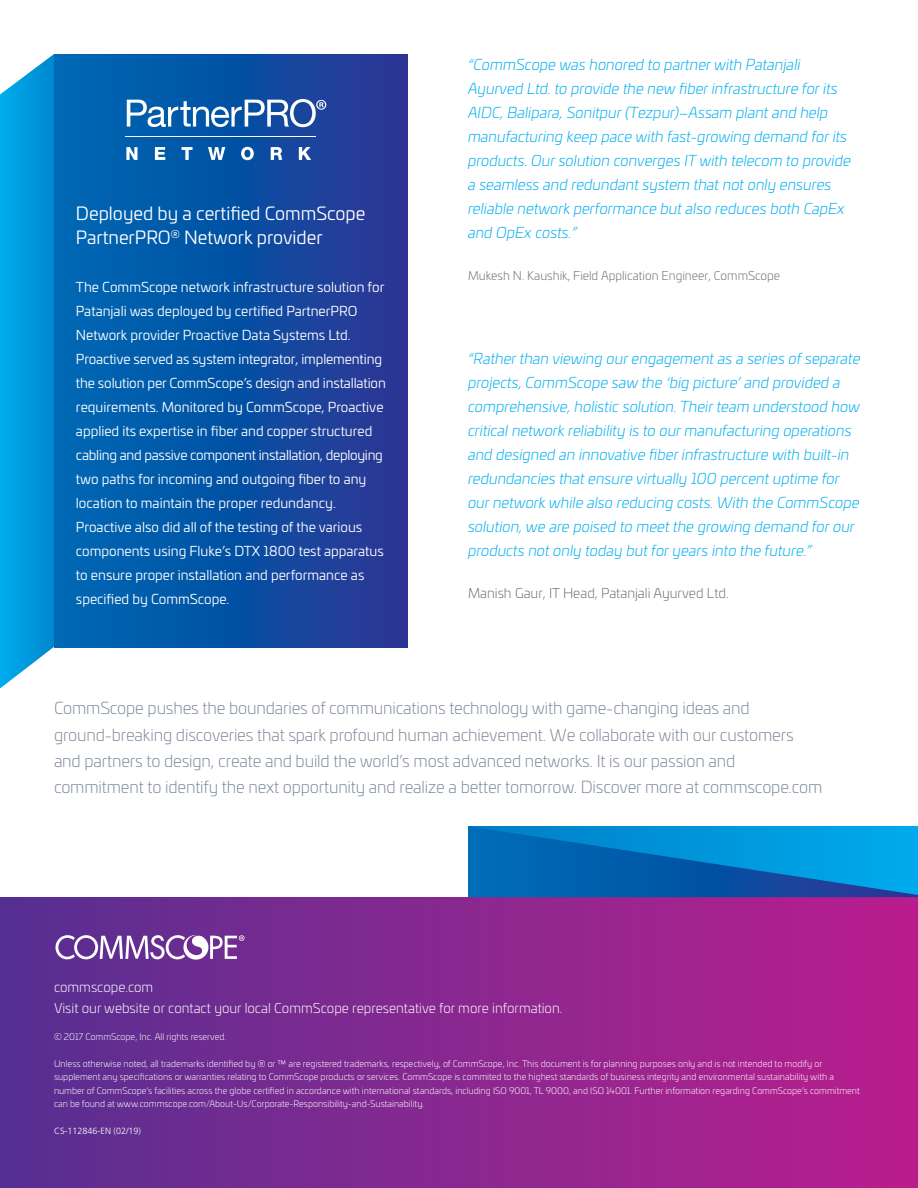
<style>
.page{position:relative;width:918px;height:1188px;background:#fff}
.page>*{position:absolute;margin:0;border:0;box-sizing:border-box;transform-origin:0 0}
.t1{font:18px/24px "Univia Pro";color:#fff}
.t2{font:300 16.5px/26.2px "Univia Pro";letter-spacing:-.01em;color:#7f8b9b}
.t3{font:italic 300 15px/24px "Univia Pro";color:#00aeef}
.t4{font:13.5px/24px "Univia Pro";color:#fff}
.t5{font:300 13.5px/21px "Univia Pro";color:#fff}
.t6{font:300 13.5px "Univia Pro";color:#6d6e71}
.t7{font:300 12px "Univia Pro";color:#6d6e71}
.t8{font:300 9px/13.5px "Univia Pro";color:#fff}
.t9{font:300 9px "Frutiger LT Pro";color:#fff}
</style>
<div class="page">
<div style="left:0;top:897px;width:918px;height:291px;background:linear-gradient(to right,#563091,#bb1e8d)"></div>
<svg style="left:468px;top:826px;width:450px;height:71px;background:#027ac4"></svg>
<svg style="left:55px;top:935px;width:189px;height:25px"></svg>
<svg style="left:0;top:54px;width:54px;height:634px;background:#10a0e0"></svg>
<div style="left:54px;top:54px;width:353px;height:594px;background:linear-gradient(to right,#006bb5,#273593)"></div>
<hr style="left:125px;top:136px;width:191px;height:1px;background:#fff">
<svg style="left:126px;top:147px;width:11px;height:13px"></svg>
<svg style="left:155px;top:147px;width:10px;height:13px"></svg>
<svg style="left:182px;top:147px;width:11px;height:13px"></svg>
<svg style="left:208px;top:147px;width:17px;height:13px"></svg>
<svg style="left:241px;top:147px;width:13px;height:13px"></svg>
<svg style="left:271px;top:147px;width:11px;height:13px"></svg>
<svg style="left:299px;top:147px;width:12px;height:13px"></svg>
<svg style="left:127px;top:99px;width:199px;height:28px"></svg>
<p class="t1" style="left:76px;top:201px;width:291px">Deployed by a certified CommScope<br>PartnerPRO<sup>®</sup> Network provider</p>
<p class="t4" style="left:76px;top:275px;width:311px">The CommScope network infrastructure solution for Patanjali was deployed by certified PartnerPRO Network provider Proactive Data Systems Ltd.<br>Proactive served as system integrator, implementing the solution per CommScope’s design and installation requirements. Monitored by CommScope, Proactive applied its expertise in fiber and copper structured cabling and passive component installation, deploying two paths for incoming and outgoing fiber to any location to maintain the proper redundancy.<br>Proactive also did all of the testing of the various components using Fluke’s DTX 1800 test apparatus to ensure proper installation and performance as specified by CommScope.</p>
<p class="t3" style="left:468px;top:52px;width:384px">“CommScope was honored to partner with Patanjali Ayurved Ltd. to provide the new fiber infrastructure for its AIDC, Balipara, Sonitpur (Tezpur)–Assam plant and help manufacturing keep pace with fast-growing demand for its products. Our solution converges IT with telecom to provide a seamless and redundant system that not only ensures reliable network performance but also reduces both CapEx and OpEx costs.”</p>
<p class="t7" style="left:468px;top:268px;width:314px">Mukesh N. Kaushik, Field Application Engineer, CommScope</p>
<p class="t3" style="left:468px;top:346px;width:394px">“Rather than viewing our engagement as a series of separate projects, CommScope saw the ‘big picture’ and provided a comprehensive, holistic solution. Their team understood how critical network reliability is to our manufacturing operations and designed an innovative fiber infrastructure with built-in redundancies that ensure virtually 100 percent uptime for our network while also reducing costs. With the CommScope solution, we are poised to meet the growing demand for our products not only today but for years into the future.”</p>
<p class="t6" style="left:468px;top:584px;width:262px">Manish Gaur, IT Head, Patanjali Ayurved Ltd.</p>
<p class="t2" style="left:54px;top:695px;width:770px">CommScope pushes the boundaries of communications technology with game-changing ideas and ground-breaking discoveries that spark profound human achievement. We collaborate with our customers and partners to design, create and build the world’s most advanced networks. It is our passion and commitment to identify the next opportunity and realize a better tomorrow. Discover more at commscope.com</p>
<p class="t5" style="left:54px;top:975px;width:510px">commscope.com<br>Visit our website or contact your local CommScope representative for more information.</p>
<p class="t8" style="left:54px;top:1029px;width:174px">© 2017 CommScope, Inc. All rights reserved.</p>
<p class="t8" style="left:54px;top:1056px;width:807px">Unless otherwise noted, all trademarks identified by ® or ™ are registered trademarks, respectively, of CommScope, Inc. This document is for planning purposes only and is not intended to modify or supplement any specifications or warranties relating to CommScope products or services. CommScope is commited to the highest standards of business integrity and environmental sustainability with a number of CommScope’s facilities across the globe certified in accordance with international standards, including ISO 9001, TL 9000, and ISO 14001. Further information regarding CommScope’s commitment can be found at www.commscope.com/About-Us/Corporate-Responsibility-and-Sustainability.</p>
<p class="t9" style="left:54px;top:1126px;width:89px">CS-112846-EN (02/19)</p>
</div>
